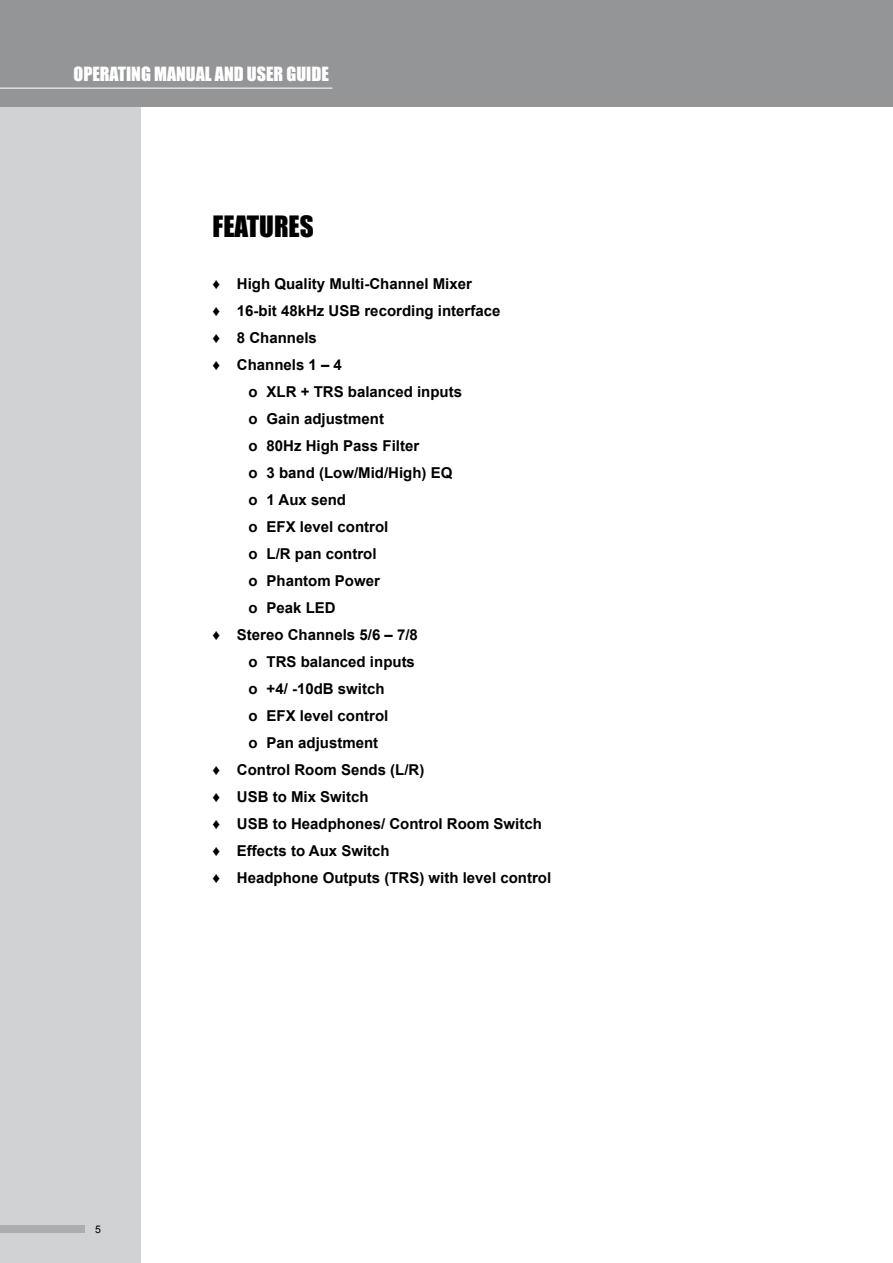
<style>
.page{position:relative;width:893px;height:1263px;background:#fff}
.page>*{position:absolute;margin:0;border:0;box-sizing:border-box;transform-origin:0 0}
.t1{font:27px "Impact";color:#000}
.t2{font:18px "Impact";color:#fff}
.t3{font:700 15px "Arial";color:#000}
</style>
<div class="page">
<div style="left:0;top:0;width:140px;height:1263px;background:#d1d2d4"></div>
<div style="left:0;top:0;width:893px;height:107px;background:#939597"></div>
<hr style="left:0;top:88px;width:332px;height:1px;background:#fff">
<div style="left:0;top:1225px;width:85px;height:7px;background:#acadb1"></div>
<p class="t2" style="left:74px;top:60px;width:257px">OPERATING MANUAL AND USER GUIDE</p>
<h1 class="t1" style="left:213px;top:205px;width:103px">FEATURES</h1>
<p class="t3" style="left:213px;top:274px;width:261px">♦ High Quality Multi-Channel Mixer</p>
<p class="t3" style="left:213px;top:301px;width:289px">♦ 16-bit 48kHz USB recording interface</p>
<p class="t3" style="left:213px;top:328px;width:106px">♦ 8 Channels</p>
<p class="t3" style="left:213px;top:355px;width:131px">♦ Channels 1 – 4</p>
<p class="t3" style="left:249px;top:382px;width:215px">o XLR + TRS balanced inputs</p>
<p class="t3" style="left:249px;top:409px;width:137px">o Gain adjustment</p>
<p class="t3" style="left:249px;top:436px;width:172px">o 80Hz High Pass Filter</p>
<p class="t3" style="left:249px;top:463px;width:205px">o 3 band (Low/Mid/High) EQ</p>
<p class="t3" style="left:249px;top:490px;width:99px">o 1 Aux send</p>
<p class="t3" style="left:249px;top:517px;width:141px">o EFX level control</p>
<p class="t3" style="left:249px;top:544px;width:130px">o L/R pan control</p>
<p class="t3" style="left:249px;top:571px;width:133px">o Phantom Power</p>
<p class="t3" style="left:249px;top:598px;width:89px">o Peak LED</p>
<p class="t3" style="left:213px;top:625px;width:207px">♦ Stereo Channels 5/6 – 7/8</p>
<p class="t3" style="left:249px;top:652px;width:168px">o TRS balanced inputs</p>
<p class="t3" style="left:249px;top:679px;width:137px">o +4/ -10dB switch</p>
<p class="t3" style="left:249px;top:706px;width:141px">o EFX level control</p>
<p class="t3" style="left:249px;top:733px;width:131px">o Pan adjustment</p>
<p class="t3" style="left:213px;top:760px;width:213px">♦ Control Room Sends (L/R)</p>
<p class="t3" style="left:213px;top:787px;width:158px">♦ USB to Mix Switch</p>
<p class="t3" style="left:213px;top:814px;width:331px">♦ USB to Headphones/ Control Room Switch</p>
<p class="t3" style="left:213px;top:841px;width:179px">♦ Effects to Aux Switch</p>
<p class="t3" style="left:213px;top:868px;width:340px">♦ Headphone Outputs (TRS) with level control</p>
</div>
